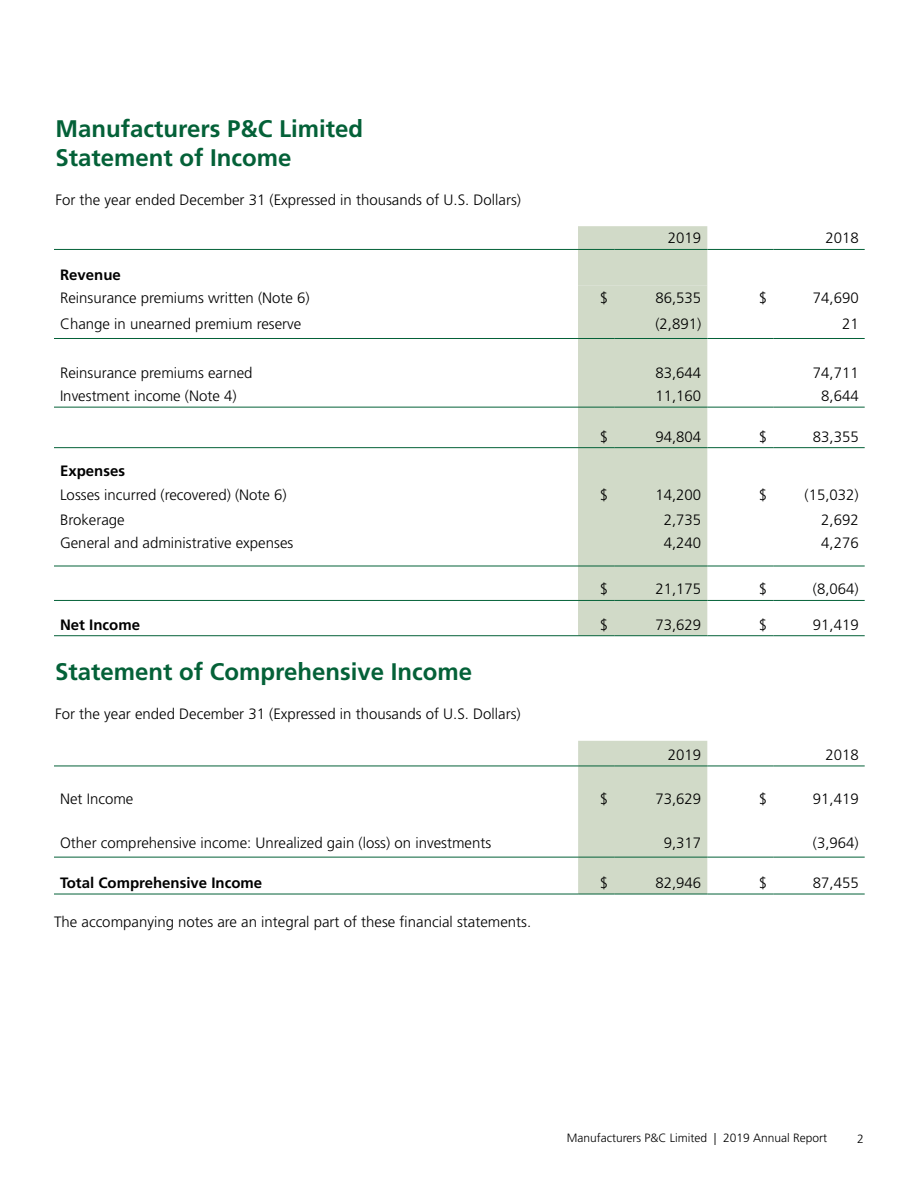
<style>
.page{position:relative;width:918px;height:1188px;background:#fff}
.page>*{position:absolute;margin:0;border:0;box-sizing:border-box;transform-origin:0 0}
.t1{font:700 24px "Frutiger LT Pro";color:#046138}
.Body___P{font:300 15px "Frutiger LT Pro";color:#000}
.Body___P-2{font:700 15px "Frutiger LT Pro";color:#000}
.t2{font:300 12px "Frutiger LT Pro";color:#000}
</style>
<div class="page">
<div style="left:578px;top:226px;width:129px;height:409px;background:#d1dac8"></div>
<div style="left:578px;top:250px;width:129px;height:36px;background:#d1dac8"></div>
<hr style="left:54px;top:447px;width:524px;height:1px;background:#046138">
<hr style="left:578px;top:447px;width:36px;height:1px;background:#046138">
<hr style="left:614px;top:447px;width:93px;height:1px;background:#046138">
<hr style="left:707px;top:447px;width:66px;height:1px;background:#046138">
<hr style="left:773px;top:447px;width:92px;height:1px;background:#046138">
<hr style="left:54px;top:338px;width:524px;height:1px;background:#046138">
<hr style="left:578px;top:338px;width:36px;height:1px;background:#046138">
<hr style="left:614px;top:338px;width:93px;height:1px;background:#046138">
<hr style="left:707px;top:338px;width:66px;height:1px;background:#046138">
<hr style="left:773px;top:338px;width:92px;height:1px;background:#046138">
<hr style="left:54px;top:249px;width:524px;height:1px;background:#046138">
<hr style="left:578px;top:249px;width:36px;height:1px;background:#046138">
<hr style="left:614px;top:249px;width:93px;height:1px;background:#046138">
<hr style="left:707px;top:249px;width:66px;height:1px;background:#046138">
<hr style="left:773px;top:249px;width:92px;height:1px;background:#046138">
<hr style="left:54px;top:407px;width:524px;height:1px;background:#046138">
<hr style="left:578px;top:407px;width:36px;height:1px;background:#046138">
<hr style="left:614px;top:407px;width:93px;height:1px;background:#046138">
<hr style="left:707px;top:407px;width:66px;height:1px;background:#046138">
<hr style="left:773px;top:407px;width:92px;height:1px;background:#046138">
<hr style="left:54px;top:566px;width:524px;height:1px;background:#046138">
<hr style="left:578px;top:566px;width:36px;height:1px;background:#046138">
<hr style="left:614px;top:566px;width:93px;height:1px;background:#046138">
<hr style="left:707px;top:566px;width:66px;height:1px;background:#046138">
<hr style="left:773px;top:566px;width:92px;height:1px;background:#046138">
<hr style="left:54px;top:600px;width:524px;height:1px;background:#046138">
<hr style="left:578px;top:600px;width:36px;height:1px;background:#046138">
<hr style="left:614px;top:600px;width:93px;height:1px;background:#046138">
<hr style="left:707px;top:600px;width:66px;height:1px;background:#046138">
<hr style="left:773px;top:600px;width:92px;height:1px;background:#046138">
<hr style="left:54px;top:635px;width:524px;height:1px;background:#046138">
<hr style="left:578px;top:635px;width:36px;height:1px;background:#046138">
<hr style="left:614px;top:635px;width:93px;height:1px;background:#046138">
<hr style="left:707px;top:635px;width:66px;height:1px;background:#046138">
<hr style="left:773px;top:635px;width:92px;height:1px;background:#046138">
<div style="left:578px;top:741px;width:129px;height:153px;background:#d1dac8"></div>
<hr style="left:54px;top:766px;width:524px;height:1px;background:#046138">
<hr style="left:578px;top:766px;width:36px;height:1px;background:#046138">
<hr style="left:614px;top:766px;width:93px;height:1px;background:#046138">
<hr style="left:707px;top:766px;width:66px;height:1px;background:#046138">
<hr style="left:773px;top:766px;width:92px;height:1px;background:#046138">
<hr style="left:54px;top:857px;width:524px;height:1px;background:#046138">
<hr style="left:578px;top:857px;width:36px;height:1px;background:#046138">
<hr style="left:614px;top:857px;width:93px;height:1px;background:#046138">
<hr style="left:707px;top:857px;width:66px;height:1px;background:#046138">
<hr style="left:773px;top:857px;width:92px;height:1px;background:#046138">
<hr style="left:54px;top:894px;width:524px;height:1px;background:#046138">
<hr style="left:578px;top:894px;width:36px;height:1px;background:#046138">
<hr style="left:614px;top:894px;width:93px;height:1px;background:#046138">
<hr style="left:707px;top:894px;width:66px;height:1px;background:#046138">
<hr style="left:773px;top:894px;width:92px;height:1px;background:#046138">
<h2 class="t1" style="left:55px;top:114px;width:309px">Manufacturers P&amp;C Limited</h2>
<h2 class="t1" style="left:55px;top:143px;width:238px">Statement of Income</h2>
<p class="Body___P" style="left:55px;top:191px;width:467px">For the year ended December 31 (Expressed in thousands of U.S. Dollars)</p>
<p class="Body___P" style="left:668px;top:230px;width:35px">2019</p>
<p class="Body___P" style="left:825px;top:230px;width:35px">2018</p>
<p class="Body___P-2" style="left:60px;top:266px;width:62px">Revenue</p>
<p class="Body___P" style="left:60px;top:289px;width:251px">Reinsurance premiums written (Note 6)</p>
<p class="Body___P" style="left:600px;top:289px;width:10px">$</p>
<p class="Body___P" style="left:655px;top:289px;width:47px">86,535</p>
<p class="Body___P" style="left:759px;top:289px;width:10px">$</p>
<p class="Body___P" style="left:813px;top:289px;width:47px">74,690</p>
<p class="Body___P" style="left:60px;top:315px;width:243px">Change in unearned premium reserve</p>
<p class="Body___P" style="left:655px;top:315px;width:47px">(2,891)</p>
<p class="Body___P" style="left:842px;top:315px;width:18px">21</p>
<p class="Body___P" style="left:60px;top:364px;width:194px">Reinsurance premiums earned</p>
<p class="Body___P" style="left:655px;top:364px;width:47px">83,644</p>
<p class="Body___P" style="left:813px;top:364px;width:47px">74,711</p>
<p class="Body___P" style="left:60px;top:387px;width:178px">Investment income (Note 4)</p>
<p class="Body___P" style="left:655px;top:387px;width:47px">11,160</p>
<p class="Body___P" style="left:821px;top:387px;width:39px">8,644</p>
<p class="Body___P" style="left:600px;top:428px;width:10px">$</p>
<p class="Body___P" style="left:655px;top:428px;width:47px">94,804</p>
<p class="Body___P" style="left:759px;top:428px;width:10px">$</p>
<p class="Body___P" style="left:813px;top:428px;width:47px">83,355</p>
<p class="Body___P-2" style="left:60px;top:462px;width:67px">Expenses</p>
<p class="Body___P" style="left:60px;top:486px;width:228px">Losses incurred (recovered) (Note 6)</p>
<p class="Body___P" style="left:600px;top:486px;width:10px">$</p>
<p class="Body___P" style="left:655px;top:486px;width:47px">14,200</p>
<p class="Body___P" style="left:759px;top:486px;width:10px">$</p>
<p class="Body___P" style="left:804px;top:486px;width:56px">(15,032)</p>
<p class="Body___P" style="left:60px;top:511px;width:66px">Brokerage</p>
<p class="Body___P" style="left:664px;top:511px;width:39px">2,735</p>
<p class="Body___P" style="left:821px;top:511px;width:39px">2,692</p>
<p class="Body___P" style="left:60px;top:534px;width:235px">General and administrative expenses</p>
<p class="Body___P" style="left:664px;top:534px;width:39px">4,240</p>
<p class="Body___P" style="left:821px;top:534px;width:39px">4,276</p>
<p class="Body___P" style="left:600px;top:581px;width:10px">$</p>
<p class="Body___P" style="left:655px;top:581px;width:47px">21,175</p>
<p class="Body___P" style="left:759px;top:581px;width:10px">$</p>
<p class="Body___P" style="left:813px;top:581px;width:47px">(8,064)</p>
<p class="Body___P-2" style="left:60px;top:616px;width:82px">Net Income</p>
<p class="Body___P" style="left:600px;top:616px;width:10px">$</p>
<p class="Body___P" style="left:655px;top:616px;width:47px">73,629</p>
<p class="Body___P" style="left:759px;top:616px;width:10px">$</p>
<p class="Body___P" style="left:813px;top:616px;width:47px">91,419</p>
<h2 class="t1" style="left:55px;top:658px;width:418px">Statement of Comprehensive Income</h2>
<p class="Body___P" style="left:55px;top:705px;width:467px">For the year ended December 31 (Expressed in thousands of U.S. Dollars)</p>
<p class="Body___P" style="left:668px;top:746px;width:35px">2019</p>
<p class="Body___P" style="left:825px;top:746px;width:35px">2018</p>
<p class="Body___P" style="left:60px;top:790px;width:75px">Net Income</p>
<p class="Body___P" style="left:600px;top:790px;width:10px">$</p>
<p class="Body___P" style="left:655px;top:790px;width:47px">73,629</p>
<p class="Body___P" style="left:759px;top:790px;width:10px">$</p>
<p class="Body___P" style="left:813px;top:790px;width:47px">91,419</p>
<p class="Body___P" style="left:60px;top:834px;width:433px">Other comprehensive income: Unrealized gain (loss) on investments</p>
<p class="Body___P" style="left:664px;top:834px;width:39px">9,317</p>
<p class="Body___P" style="left:813px;top:834px;width:47px">(3,964)</p>
<p class="Body___P-2" style="left:60px;top:874px;width:204px">Total Comprehensive Income</p>
<p class="Body___P" style="left:600px;top:874px;width:10px">$</p>
<p class="Body___P" style="left:655px;top:874px;width:47px">82,946</p>
<p class="Body___P" style="left:759px;top:874px;width:10px">$</p>
<p class="Body___P" style="left:813px;top:874px;width:47px">87,455</p>
<p class="Body___P" style="left:54px;top:913px;width:479px">The accompanying notes are an integral part of these financial statements.</p>
<p class="t2" style="left:567px;top:1131px;width:262px">Manufacturers P&amp;C Limited | 2019 Annual Report</p>
<p class="t2" style="left:857px;top:1132px;width:8px">2</p>
</div>
